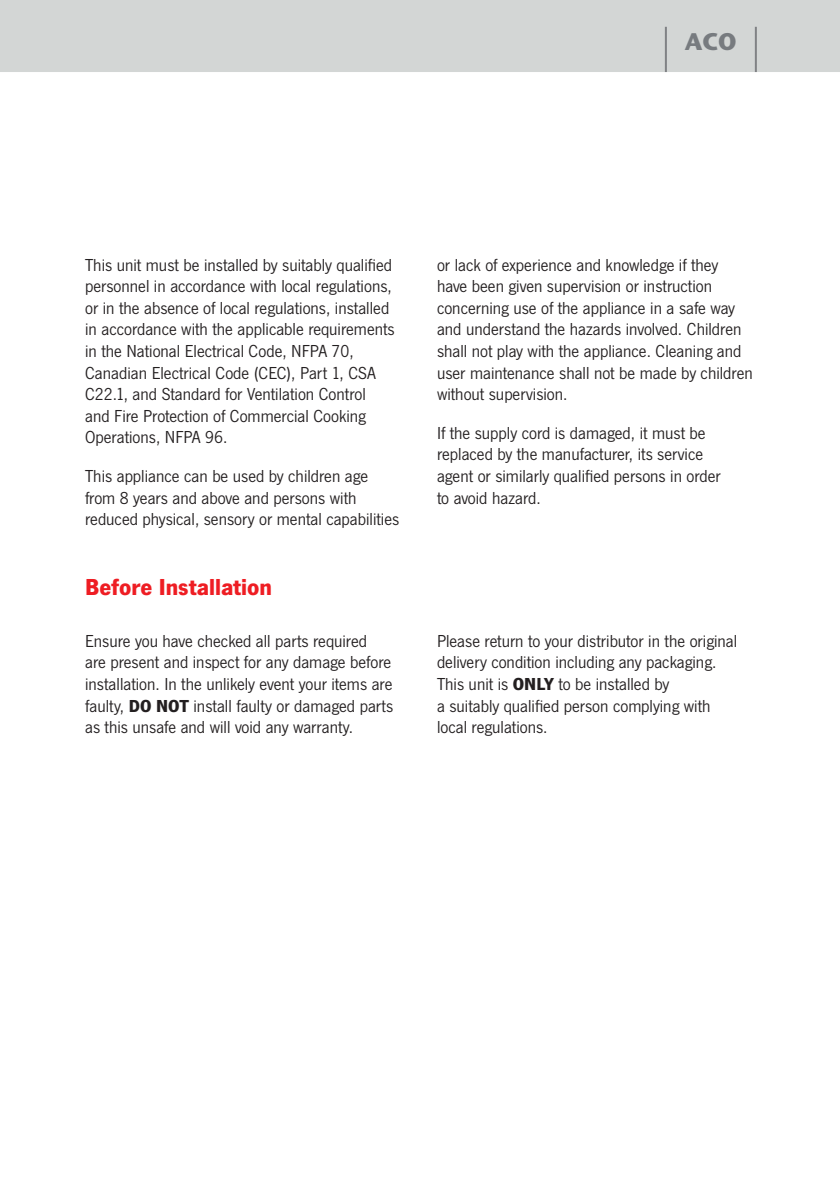
<style>
.page{position:relative;width:840px;height:1191px;background:#fff}
.page>*{position:absolute;margin:0;border:0;box-sizing:border-box;transform-origin:0 0}
.t1{font:700 24px "News Gothic TOT";color:#ee1d23}
.t2{font:700 24px "Stone Sans ITC Pro";color:#777b7f}
.t3{font:18px/21.6px "News Gothic TOT";color:#231f20}
.s1{font-weight:700}
</style>
<div class="page">
<div style="left:0;top:0;width:839px;height:72px;background:#d3d6d5"></div>
<hr style="left:664px;top:27px;width:2px;height:45px;background:#808285">
<hr style="left:754px;top:27px;width:2px;height:45px;background:#808285">
<h1 class="t2" style="left:684px;top:26px;width:53px">ACO</h1>
<p class="t3" style="left:85px;top:254px;width:311px">This unit must be installed by suitably qualified personnel in accordance with local regulations, or in the absence of local regulations, installed in accordance with the applicable requirements in the National Electrical Code, NFPA 70, Canadian Electrical Code (CEC), Part 1, CSA C22.1, and Standard for Ventilation Control and Fire Protection of Commercial Cooking Operations, NFPA 96.</p>
<p class="t3" style="left:85px;top:465px;width:315px">This appliance can be used by children age from 8 years and above and persons with reduced physical, sensory or mental capabilities</p>
<h1 class="t1" style="left:85px;top:572px;width:188px">Before Installation</h1>
<p class="t3" style="left:437px;top:254px;width:317px">or lack of experience and knowledge if they have been given supervision or instruction concerning use of the appliance in a safe way and understand the hazards involved. Children shall not play with the appliance. Cleaning and user maintenance shall not be made by children without supervision.</p>
<p class="t3" style="left:437px;top:422px;width:285px">If the supply cord is damaged, it must be replaced by the manufacturer, its service agent or similarly qualified persons in order to avoid hazard.</p>
<p class="t3" style="left:85px;top:630px;width:309px">Ensure you have checked all parts required<br>are present and inspect for any damage before installation. In the unlikely event your items are faulty, <span class="s1">DO NOT</span> install faulty or damaged parts as this unsafe and will void any warranty.</p>
<p class="t3" style="left:437px;top:630px;width:301px">Please return to your distributor in the original delivery condition including any packaging.<br>This unit is <span class="s1">ONLY</span> to be installed by<br>a suitably qualified person complying with local regulations.</p>
</div>
